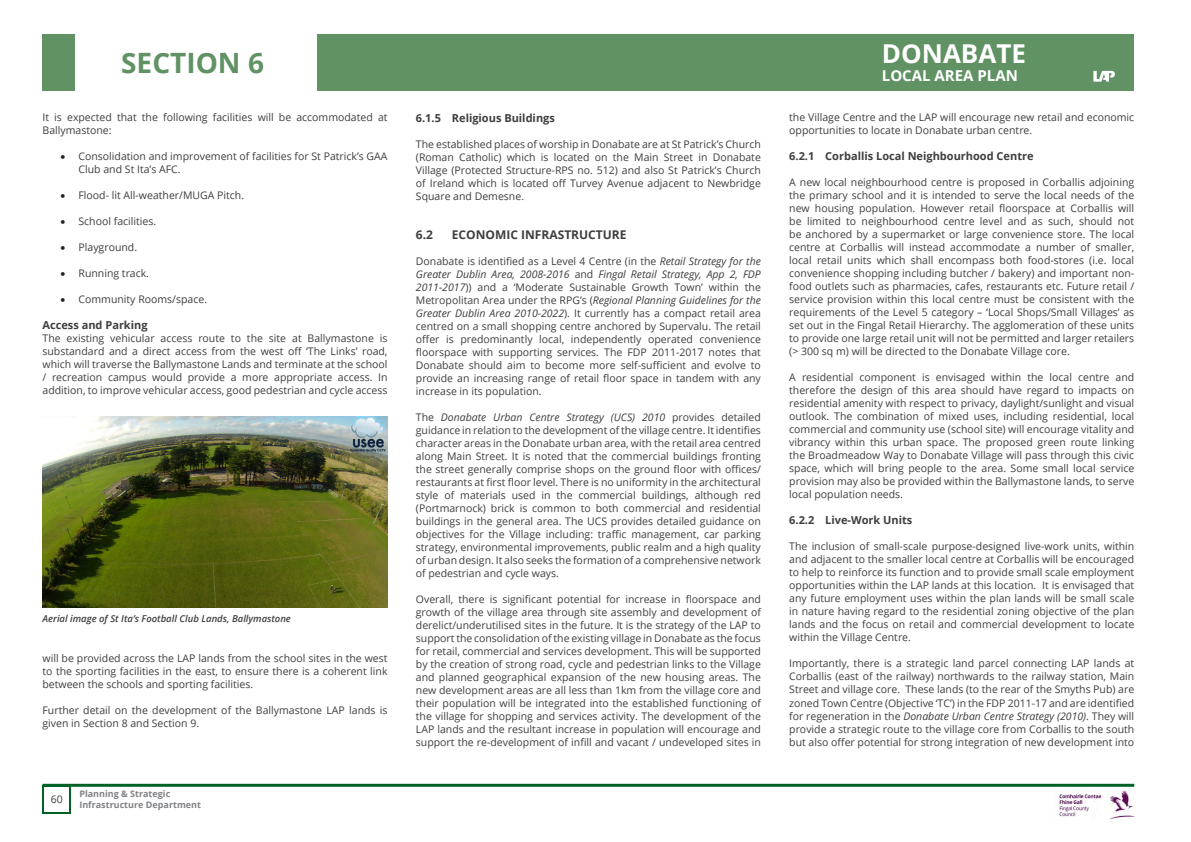
<style>
.page{position:relative;width:1191px;height:842px;background:#fff}
.page>*{position:absolute;margin:0;border:0;box-sizing:border-box;transform-origin:0 0}
.t1{font:700 28px "Open Sans";color:#609264}
.t2{font:700 26px "Open Sans";color:#fff}
.t3{font:700 15px "Open Sans";color:#fff}
.t4{font:700 12px "Open Sans";color:#3e3e3f}
.t5{font:700 11px "Open Sans";color:#3e3e3f}
.t6{font:10.5px/13px "Open Sans";color:#3e3e3f;text-align:justify}
.t7{font:italic 600 9.5px "Open Sans";color:#3e3e3f}
.t8{font:700 9px/10.8px "Open Sans";color:#808285}
.s1{color:#231f20}
.s2{font-style:italic}
</style>
<div class="page">
<div style="left:43px;top:34px;width:1091px;height:57px;background:#609264"></div>
<div style="left:75px;top:33px;width:241px;height:59px;background:#fff"></div>
<svg style="left:1093px;top:71px;width:22px;height:11px"></svg>
<hr style="left:43px;top:784px;width:1091px;height:3px;background:#006224">
<svg style="left:43px;top:787px;width:28px;height:27px"></svg>
<div style="left:45px;top:787px;width:24px;height:24px;background:#fff"></div>
<img style="left:1058px;top:791px;width:77px;height:28px">
<img style="left:43px;top:417px;width:344px;height:190px">
<p class="t1" style="left:121px;top:43px;width:144px">SECTION 6</p>
<p class="t6" style="left:43px;top:111px;width:346px">It is expected that the following facilities will be accommodated at<br>Ballymastone:</p>
<p class="t6" style="left:79px;top:150px;width:310px;text-indent:-18px"><span class="s1">•</span> Consolidation and improvement of facilities for St Patrick’s GAA<br>Club and St Ita’s AFC.</p>
<p class="t6" style="left:61px;top:189px;width:185px"><span class="s1">•</span> Flood- lit All-weather/MUGA Pitch.</p>
<p class="t6" style="left:61px;top:215px;width:97px"><span class="s1">•</span> School facilities.</p>
<p class="t6" style="left:61px;top:241px;width:78px"><span class="s1">•</span> Playground.</p>
<p class="t6" style="left:61px;top:267px;width:90px"><span class="s1">•</span> Running track.</p>
<p class="t6" style="left:61px;top:293px;width:148px"><span class="s1">•</span> Community Rooms/space.</p>
<p class="t5" style="left:43px;top:318px;width:107px">Access and Parking</p>
<p class="t6" style="left:43px;top:332px;width:346px">The existing vehicular access route to the site at Ballymastone is substandard and a direct access from the west off ‘The Links’ road, which will traverse the Ballymastone Lands and terminate at the school / recreation campus would provide a more appropriate access. In addition, to improve vehicular access, good pedestrian and cycle access</p>
<p class="t7" style="left:43px;top:612px;width:250px">Aerial image of St Ita’s Football Club Lands, Ballymastone</p>
<p class="t6" style="left:43px;top:651px;width:346px">will be provided across the LAP lands from the school sites in the west to the sporting facilities in the east, to ensure there is a coherent link between the schools and sporting facilities.</p>
<p class="t6" style="left:43px;top:703px;width:346px">Further detail on the development of the Ballymastone LAP lands is given in Section 8 and Section 9.</p>
<p class="t6" style="left:51px;top:792px;width:14px">60</p>
<p class="t8" style="left:79px;top:788px;width:123px">Planning &amp; Strategic<br>Infrastructure Department</p>
<p class="t5" style="left:416px;top:110px;width:140px">6.1.5 Religious Buildings</p>
<p class="t6" style="left:416px;top:137px;width:346px">The established places of worship in Donabate are at St Patrick’s Church (Roman Catholic) which is located on the Main Street in Donabate Village (Protected Structure-RPS no. 512) and also St Patrick’s Church of Ireland which is located off Turvey Avenue adjacent to Newbridge Square and Demesne.</p>
<p class="t4" style="left:416px;top:226px;width:19px">6.2</p>
<p class="t4" style="left:452px;top:226px;width:176px">ECONOMIC INFRASTRUCTURE</p>
<p class="t6" style="left:416px;top:254px;width:346px">Donabate is identified as a Level 4 Centre (in the <span class="s2">Retail Strategy for the Greater Dublin Area, 2008-2016</span> and <span class="s2">Fingal Retail Strategy, App 2, FDP 2011-2017</span>)) and a ‘Moderate Sustainable Growth Town’ within the Metropolitan Area under the RPG’s (<span class="s2">Regional Planning Guidelines for the Greater Dublin Area 2010-2022</span>). It currently has a compact retail area centred on a small shopping centre anchored by Supervalu. The retail offer is predominantly local, independently operated convenience floorspace with supporting services. The FDP 2011-2017 notes that Donabate should aim to become more self-sufficient and evolve to provide an increasing range of retail floor space in tandem with any increase in its population.</p>
<p class="t6" style="left:416px;top:410px;width:346px">The <span class="s2">Donabate Urban Centre Strategy (UCS) 2010</span> provides detailed guidance in relation to the development of the village centre. It identifies character areas in the Donabate urban area, with the retail area centred along Main Street. It is noted that the commercial buildings fronting the street generally comprise shops on the ground floor with offices/ restaurants at first floor level. There is no uniformity in the architectural style of materials used in the commercial buildings, although red (Portmarnock) brick is common to both commercial and residential buildings in the general area. The UCS provides detailed guidance on objectives for the Village including: traffic management, car parking strategy, environmental improvements, public realm and a high quality of urban design. It also seeks the formation of a comprehensive network of pedestrian and cycle ways.</p>
<p class="t6" style="left:416px;top:592px;width:346px">Overall, there is significant potential for increase in floorspace and growth of the village area through site assembly and development of derelict/underutilised sites in the future. It is the strategy of the LAP to support the consolidation of the existing village in Donabate as the focus for retail, commercial and services development. This will be supported by the creation of strong road, cycle and pedestrian links to the Village and planned geographical expansion of the new housing areas. The new development areas are all less than 1km from the village core and their population will be integrated into the established functioning of the village for shopping and services activity. The development of the LAP lands and the resultant increase in population will encourage and support the re-development of infill and vacant / undeveloped sites in</p>
<h2 class="t2" style="left:882px;top:36px;width:146px">DONABATE</h2>
<h3 class="t3" style="left:882px;top:65px;width:138px">LOCAL AREA PLAN</h3>
<p class="t6" style="left:789px;top:111px;width:346px">the Village Centre and the LAP will encourage new retail and economic opportunities to locate in Donabate urban centre.</p>
<p class="t5" style="left:789px;top:149px;width:246px">6.2.1 Corballis Local Neighbourhood Centre</p>
<p class="t6" style="left:789px;top:176px;width:346px">A new local neighbourhood centre is proposed in Corballis adjoining the primary school and it is intended to serve the local needs of the new housing population. However retail floorspace at Corballis will be limited to neighbourhood centre level and as such, should not be anchored by a supermarket or large convenience store. The local centre at Corballis will instead accommodate a number of smaller, local retail units which shall encompass both food-stores (i.e. local convenience shopping including butcher / bakery) and important non&shy;food outlets such as pharmacies, cafes, restaurants etc. Future retail / service provision within this local centre must be consistent with the requirements of the Level 5 category – ‘Local Shops/Small Villages’ as set out in the Fingal Retail Hierarchy. The agglomeration of these units to provide one large retail unit will not be permitted and larger retailers (&gt; 300 sq m) will be directed to the Donabate Village core.</p>
<p class="t6" style="left:789px;top:371px;width:346px">A residential component is envisaged within the local centre and therefore the design of this area should have regard to impacts on residential amenity with respect to privacy, daylight/sunlight and visual outlook. The combination of mixed uses, including residential, local commercial and community use (school site) will encourage vitality and vibrancy within this urban space. The proposed green route linking the Broadmeadow Way to Donabate Village will pass through this civic space, which will bring people to the area. Some small local service provision may also be provided within the Ballymastone lands, to serve local population needs.</p>
<p class="t5" style="left:789px;top:513px;width:125px">6.2.2 Live-Work Units</p>
<p class="t6" style="left:789px;top:540px;width:346px">The inclusion of small-scale purpose-designed live-work units, within and adjacent to the smaller local centre at Corballis will be encouraged to help to reinforce its function and to provide small scale employment opportunities within the LAP lands at this location. It is envisaged that any future employment uses within the plan lands will be small scale in nature having regard to the residential zoning objective of the plan lands and the focus on retail and commercial development to locate within the Village Centre.</p>
<p class="t6" style="left:789px;top:657px;width:346px">Importantly, there is a strategic land parcel connecting LAP lands at Corballis (east of the railway) northwards to the railway station, Main Street and village core. These lands (to the rear of the Smyths Pub) are zoned Town Centre (Objective ‘TC’) in the FDP 2011-17 and are identified for regeneration in the <span class="s2">Donabate Urban Centre Strategy (2010)</span>. They will provide a strategic route to the village core from Corballis to the south but also offer potential for strong integration of new development into</p>
</div>
